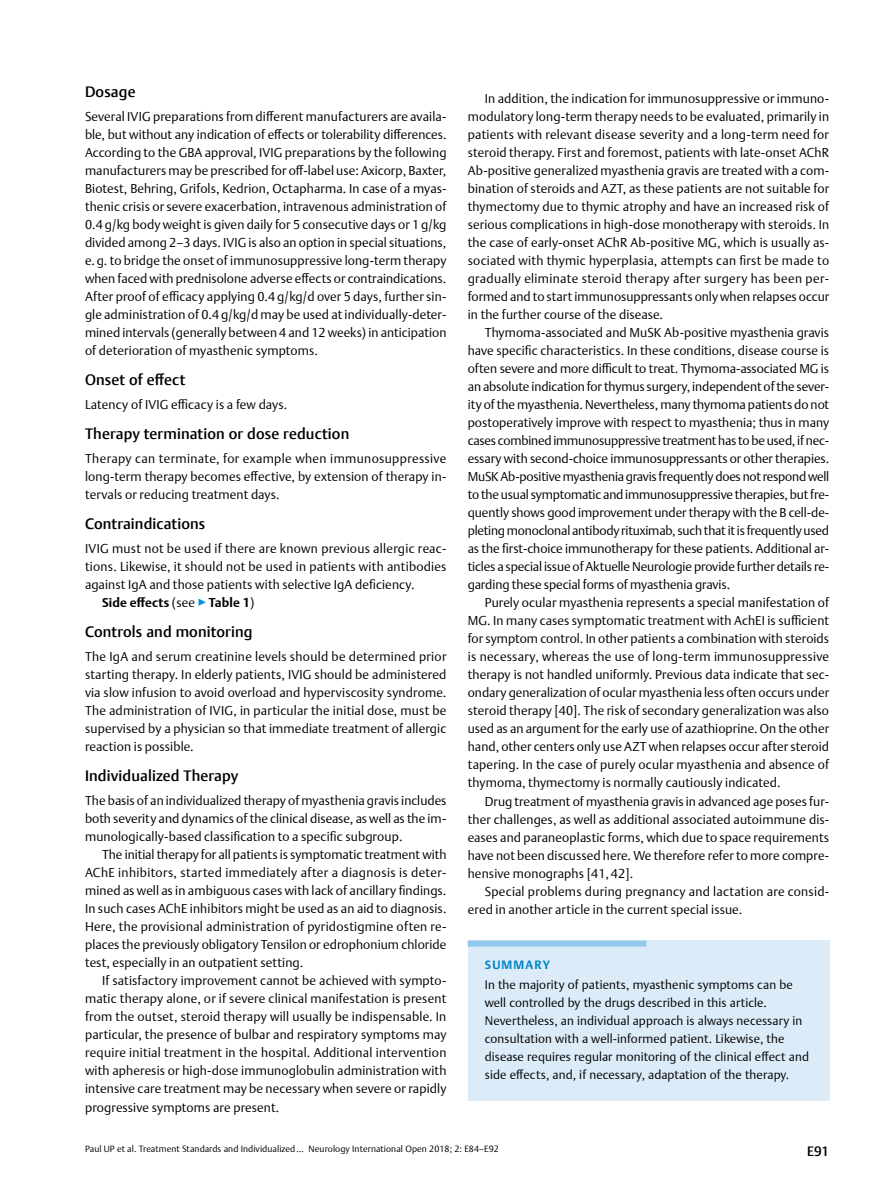
<style>
.page{position:relative;width:893px;height:1191px;background:#fff}
.page>*{position:absolute;margin:0;border:0;box-sizing:border-box;transform-origin:0 0}
.t1{font:500 15px "Thieme Argo 2011";letter-spacing:.01em;color:#000}
.t2{font:500 13.5px "Thieme Argo 2011";color:#000}
.t3{font:300 12.75px/18px "Thieme Argo 2011";letter-spacing:.01em;color:#000;text-align:justify}
.t4{font:700 12.75px "Thieme Argo 2011";letter-spacing:.01em;color:#000}
.t5{font:300 12.3px/18px "Thieme Argo 2011";letter-spacing:.01em;color:#000}
.t6{font:700 12px "Thieme Argo 2011";color:#0083c2}
.t7{font:300 9px "Thieme Argo 2011";letter-spacing:.01em;color:#000}
.s1{font-weight:300}
.s2{font-weight:300;color:#0095da}
</style>
<div class="page">
<div style="left:468px;top:940px;width:361px;height:161px;background:#dcebf8"></div>
<div style="left:468px;top:940px;width:178px;height:6px;background:#91c9ed"></div>
<p class="t1" style="left:85px;top:82px;width:52px">Dosage</p>
<p class="t3" style="left:85px;top:107px;width:363px">Several IVIG preparations from different manufacturers are availa&shy;ble, but without any indication of effects or tolerability differences.<br>According to the GBA approval, IVIG preparations by the following manufacturers may be prescribed for off-label use: Axicorp, Baxter, Biotest, Behring, Grifols, Kedrion, Octapharma. In case of a myas&shy;thenic crisis or severe exacerbation, intravenous administration of 0.4 g/kg body weight is given daily for 5 consecutive days or 1 g/kg divided among 2–3 days. IVIG is also an option in special situations, e.g. to bridge the onset of immunosuppressive long-term therapy when faced with prednisolone adverse effects or contraindications.<br>After proof of efficacy applying 0.4 g/kg/d over 5 days, further sin&shy;gle administration of 0.4g/kg/d may be used at individually-deter&shy;mined intervals (generally between 4 and 12 weeks) in anticipation of deterioration of myasthenic symptoms.</p>
<p class="t1" style="left:85px;top:370px;width:102px">Onset of effect</p>
<p class="t3" style="left:85px;top:395px;width:204px">Latency of IVIG efficacy is a few days.</p>
<p class="t1" style="left:85px;top:424px;width:266px">Therapy termination or dose reduction</p>
<p class="t3" style="left:85px;top:449px;width:363px">Therapy can terminate, for example when immunosuppressive long-term therapy becomes effective, by extension of therapy in&shy;tervals or reducing treatment days.</p>
<p class="t1" style="left:85px;top:514px;width:122px">Contraindications</p>
<p class="t3" style="left:85px;top:539px;width:363px">IVIG must not be used if there are known previous allergic reac-</p>
<p class="t3" style="left:85px;top:557px;width:363px">tions. Likewise, it should not be used in patients with antibodies</p>
<p class="t3" style="left:85px;top:575px;width:331px">against IgA and those patients with selective IgA deficiency.</p>
<p class="t4" style="left:102px;top:594px;width:154px">Side effects <span class="s1">(see</span> <span class="s2">▶</span>Table 1<span class="s1">)</span></p>
<p class="t1" style="left:85px;top:622px;width:169px">Controls and monitoring</p>
<p class="t3" style="left:85px;top:647px;width:363px">The IgA and serum creatinine levels should be determined prior starting therapy. In elderly patients, IVIG should be administered via slow infusion to avoid overload and hyperviscosity syndrome.<br>The administration of IVIG, in particular the initial dose, must be supervised by a physician so that immediate treatment of allergic reaction is possible.</p>
<p class="t1" style="left:85px;top:766px;width:155px">Individualized Therapy</p>
<p class="t3" style="left:85px;top:791px;width:363px">The basis of an individualized therapy of myasthenia gravis includes both severity and dynamics of the clinical disease, as well as the im&shy;munologically-based classification to a specific subgroup.</p>
<p class="t3" style="left:85px;top:845px;width:363px;text-indent:17px">The initial therapy for all patients is symptomatic treatment with AChE inhibitors, started immediately after a diagnosis is deter&shy;mined as well as in ambiguous cases with lack of ancillary findings.<br>In such cases AChE inhibitors might be used as an aid to diagnosis.<br>Here, the provisional administration of pyridostigmine often re&shy;places the previously obligatory Tensilon or edrophonium chloride test, especially in an outpatient setting.</p>
<p class="t3" style="left:85px;top:971px;width:363px;text-indent:17px">If satisfactory improvement cannot be achieved with sympto&shy;matic therapy alone, or if severe clinical manifestation is present from the outset, steroid therapy will usually be indispensable. In particular, the presence of bulbar and respiratory symptoms may require initial treatment in the hospital. Additional intervention with apheresis or high-dose immunoglobulin administration with intensive care treatment may be necessary when severe or rapidly progressive symptoms are present.</p>
<p class="t3" style="left:468px;top:89px;width:363px;text-indent:17px">In addition, the indication for immunosuppressive or immuno&shy;modulatory long-term therapy needs to be evaluated, primarily in patients with relevant disease severity and a long-term need for steroid therapy. First and foremost, patients with late-onset AChR Ab-positive generalized myasthenia gravis are treated with a com&shy;bination of steroids and AZT, as these patients are not suitable for thymectomy due to thymic atrophy and have an increased risk of serious complications in high-dose monotherapy with steroids. In the case of early-onset AChR Ab-positive MG, which is usually as&shy;sociated with thymic hyperplasia, attempts can first be made to gradually eliminate steroid therapy after surgery has been per&shy;formed and to start immunosuppressants only when relapses occur in the further course of the disease.</p>
<p class="t3" style="left:468px;top:323px;width:363px;text-indent:17px">Thymoma-associated and MuSK Ab-positive myasthenia gravis have specific characteristics. In these conditions, disease course is often severe and more difficult to treat. Thymoma-associated MG is an absolute indication for thymus surgery, independent of the sever&shy;ity of the myasthenia. Nevertheless, many thymoma patients do not postoperatively improve with respect to myasthenia; thus in many cases combined immunosuppressive treatment has to be used, if nec&shy;essary with second-choice immunosuppressants or other therapies.<br>MuSK Ab-positive myasthenia gravis frequently does not respond well to the usual symptomatic and immunosuppressive therapies, but fre&shy;quently shows good improvement under therapy with the B cell-de&shy;pleting monoclonal antibody rituximab, such that it is frequently used as the first-choice immunotherapy for these patients. Additional ar&shy;ticles a special issue of Aktuelle Neurologie provide further details re&shy;garding these special forms of myasthenia gravis.</p>
<p class="t3" style="left:468px;top:593px;width:363px;text-indent:17px">Purely ocular myasthenia represents a special manifestation of MG. In many cases symptomatic treatment with AchEI is sufficient for symptom control. In other patients a combination with steroids is necessary, whereas the use of long-term immunosuppressive therapy is not handled uniformly. Previous data indicate that sec&shy;ondary generalization of ocular myasthenia less often occurs under steroid therapy [40]. The risk of secondary generalization was also used as an argument for the early use of azathioprine. On the other hand, other centers only use AZT when relapses occur after steroid tapering. In the case of purely ocular myasthenia and absence of thymoma, thymectomy is normally cautiously indicated.</p>
<p class="t3" style="left:468px;top:791px;width:363px;text-indent:17px">Drug treatment of myasthenia gravis in advanced age poses fur&shy;ther challenges, as well as additional associated autoimmune dis&shy;eases and paraneoplastic forms, which due to space requirements have not been discussed here. We therefore refer to more compre&shy;hensive monographs [41, 42].</p>
<p class="t3" style="left:468px;top:881px;width:363px;text-indent:17px">Special problems during pregnancy and lactation are consid&shy;ered in another article in the current special issue.</p>
<p class="t6" style="left:485px;top:956px;width:19px">Summa</p>
<p class="t6" style="left:535px;top:956px;width:17px">ry</p>
<p class="t5" style="left:485px;top:975px;width:326px">In the majority of patients, myasthenic symptoms can be well controlled by the drugs described in this article.<br>Nevertheless, an individual approach is always necessary in consultation with a well-informed patient. Likewise, the disease requires regular monitoring of the clinical effect and side effects, and, if necessary, adaptation of the therapy.</p>
<p class="t7" style="left:85px;top:1143px;width:415px">Paul UP et al. Treatment Standards and Individualized … Neurology International Open 2018; 2: E84–E92</p>
<p class="t2" style="left:807px;top:1142px;width:24px">E91</p>
</div>
